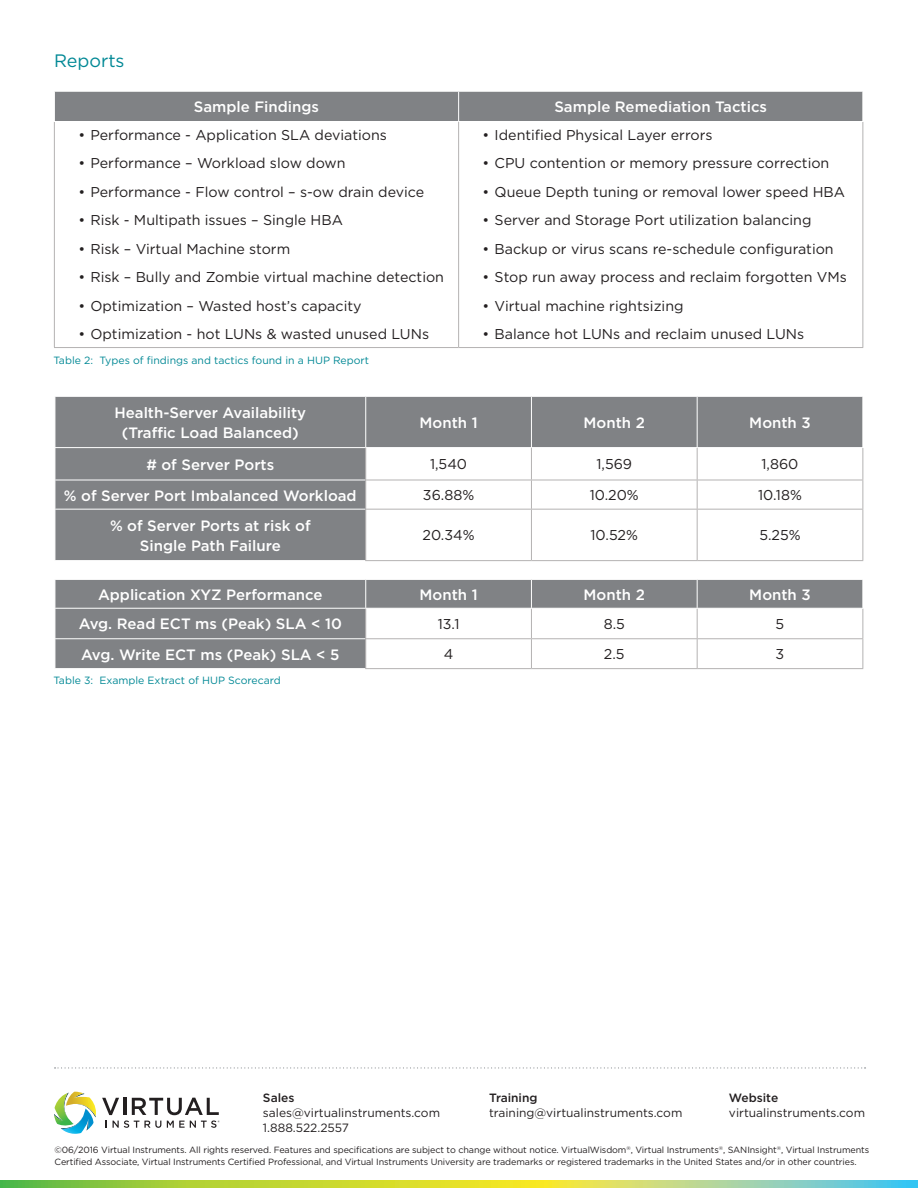
<style>
.page{position:relative;width:918px;height:1188px;background:#fff}
.page>*{position:absolute;margin:0;border:0;box-sizing:border-box;transform-origin:0 0}
.Subheading{font:18px "Gotham";color:#008895}
.Table_Head{font:500 15px/19.5px "Gotham";color:#fff;text-align:center}
.Table_Body{font:14.25px "Gotham";color:#231f20}
.t1{font:12px/15px "Gotham";color:#231f20}
.t2{font:500 12px "Gotham";color:#231f20}
.Picture_Description{font:10.5px "Gotham";color:#008895}
.Body_Copy{font:9px/12px "Gotham";letter-spacing:-.01em;color:#231f20}
</style>
<div class="page">
<svg style="left:102px;top:1098px;width:118px;height:30px"></svg>
<svg style="left:54px;top:1092px;width:42px;height:42px"></svg>
<svg style="left:55px;top:1067px;width:811px;height:2px"></svg>
<svg style="left:0;top:1180px;width:918px;height:8px;background:#afd45f"></svg>
<hr style="left:54px;top:122px;width:1px;height:225px;background:#b4b2b2">
<hr style="left:458px;top:122px;width:1px;height:225px;background:#b4b2b2">
<hr style="left:862px;top:122px;width:1px;height:225px;background:#b4b2b2">
<hr style="left:54px;top:347px;width:405px;height:1px;background:#b4b2b2">
<hr style="left:459px;top:347px;width:404px;height:1px;background:#b4b2b2">
<div style="left:54px;top:91px;width:809px;height:30px;background:#808285"></div>
<svg style="left:56px;top:397px;width:806px;height:163px;fill:#808285"></svg>
<hr style="left:365px;top:397px;width:1px;height:50px;background:#fff">
<hr style="left:531px;top:397px;width:1px;height:50px;background:#fff">
<hr style="left:697px;top:397px;width:1px;height:50px;background:#fff">
<hr style="left:55px;top:447px;width:311px;height:1px;background:#fff">
<hr style="left:366px;top:447px;width:165px;height:1px;background:#fff">
<hr style="left:531px;top:447px;width:166px;height:1px;background:#fff">
<hr style="left:697px;top:447px;width:166px;height:1px;background:#fff">
<hr style="left:55px;top:480px;width:310px;height:1px;background:#fff">
<svg style="left:55px;top:480px;width:1px;height:29px"></svg>
<hr style="left:55px;top:509px;width:310px;height:1px;background:#fff">
<hr style="left:365px;top:448px;width:1px;height:32px;background:#b4b2b2">
<hr style="left:531px;top:448px;width:1px;height:32px;background:#b4b2b2">
<hr style="left:697px;top:448px;width:1px;height:32px;background:#b4b2b2">
<hr style="left:862px;top:448px;width:1px;height:32px;background:#b4b2b2">
<hr style="left:365px;top:480px;width:166px;height:1px;background:#b4b2b2">
<svg style="left:365px;top:481px;width:1px;height:28px"></svg>
<hr style="left:531px;top:480px;width:166px;height:1px;background:#b4b2b2">
<svg style="left:531px;top:480px;width:1px;height:29px"></svg>
<hr style="left:697px;top:480px;width:166px;height:1px;background:#b4b2b2">
<svg style="left:697px;top:480px;width:1px;height:29px"></svg>
<svg style="left:862px;top:480px;width:1px;height:29px"></svg>
<hr style="left:365px;top:509px;width:166px;height:1px;background:#b4b2b2">
<hr style="left:365px;top:510px;width:1px;height:50px;background:#b4b2b2">
<hr style="left:531px;top:509px;width:166px;height:1px;background:#b4b2b2">
<hr style="left:531px;top:510px;width:1px;height:50px;background:#b4b2b2">
<hr style="left:697px;top:509px;width:166px;height:1px;background:#b4b2b2">
<hr style="left:697px;top:510px;width:1px;height:50px;background:#b4b2b2">
<hr style="left:862px;top:510px;width:1px;height:50px;background:#b4b2b2">
<hr style="left:365px;top:560px;width:166px;height:1px;background:#b4b2b2">
<hr style="left:531px;top:560px;width:166px;height:1px;background:#b4b2b2">
<hr style="left:697px;top:560px;width:166px;height:1px;background:#b4b2b2">
<svg style="left:56px;top:580px;width:806px;height:88px;fill:#808285"></svg>
<hr style="left:55px;top:638px;width:310px;height:1px;background:#fff">
<hr style="left:365px;top:638px;width:166px;height:1px;background:#b4b2b2">
<hr style="left:531px;top:638px;width:166px;height:1px;background:#b4b2b2">
<hr style="left:697px;top:638px;width:166px;height:1px;background:#b4b2b2">
<hr style="left:365px;top:668px;width:166px;height:1px;background:#b4b2b2">
<hr style="left:531px;top:668px;width:166px;height:1px;background:#b4b2b2">
<hr style="left:697px;top:668px;width:166px;height:1px;background:#b4b2b2">
<svg style="left:55px;top:580px;width:1px;height:88px"></svg>
<svg style="left:365px;top:580px;width:1px;height:88px"></svg>
<svg style="left:531px;top:580px;width:1px;height:88px"></svg>
<svg style="left:697px;top:580px;width:1px;height:88px"></svg>
<svg style="left:862px;top:580px;width:1px;height:88px"></svg>
<hr style="left:55px;top:608px;width:311px;height:1px;background:#fff">
<hr style="left:366px;top:608px;width:165px;height:1px;background:#fff">
<hr style="left:531px;top:608px;width:166px;height:1px;background:#fff">
<hr style="left:697px;top:608px;width:166px;height:1px;background:#fff">
<p class="Subheading" style="left:54px;top:51px;width:72px">Reports</p>
<p class="Table_Head" style="left:194px;top:97px;width:127px">Sample Findings</p>
<p class="Table_Head" style="left:554px;top:97px;width:214px">Sample Remediation Tactics</p>
<p class="Table_Body" style="left:78px;top:127px;width:310px">• Performance - Application SLA deviations</p>
<p class="Table_Body" style="left:78px;top:156px;width:269px">• Performance – Workload slow down</p>
<p class="Table_Body" style="left:78px;top:184px;width:347px">• Performance - Flow control – s-ow drain device</p>
<p class="Table_Body" style="left:78px;top:213px;width:266px">• Risk - Multipath issues – Single HBA</p>
<p class="Table_Body" style="left:78px;top:241px;width:213px">• Risk – Virtual Machine storm</p>
<p class="Table_Body" style="left:78px;top:270px;width:367px">• Risk – Bully and Zombie virtual machine detection</p>
<p class="Table_Body" style="left:78px;top:298px;width:285px">• Optimization – Wasted host’s capacity</p>
<p class="Table_Body" style="left:78px;top:327px;width:352px">• Optimization - hot LUNs &amp; wasted unused LUNs</p>
<p class="Table_Body" style="left:483px;top:127px;width:231px">• Identified Physical Layer errors</p>
<p class="Table_Body" style="left:483px;top:156px;width:348px">• CPU contention or memory pressure correction</p>
<p class="Table_Body" style="left:483px;top:184px;width:364px">• Queue Depth tuning or removal lower speed HBA</p>
<p class="Table_Body" style="left:483px;top:213px;width:330px">• Server and Storage Port utilization balancing</p>
<p class="Table_Body" style="left:483px;top:241px;width:353px">• Backup or virus scans re-schedule configuration</p>
<p class="Table_Body" style="left:483px;top:270px;width:366px">• Stop run away process and reclaim forgotten VMs</p>
<p class="Table_Body" style="left:483px;top:298px;width:202px">• Virtual machine rightsizing</p>
<p class="Table_Body" style="left:483px;top:327px;width:323px">• Balance hot LUNs and reclaim unused LUNs</p>
<p class="Picture_Description" style="left:53px;top:354px;width:317px">Table 2: Types of findings and tactics found in a HUP Report</p>
<p class="Table_Head" style="left:114px;top:403px;width:193px">Health-Server Availability (Traffic Load Balanced)</p>
<p class="Table_Head" style="left:420px;top:413px;width:60px">Month 1</p>
<p class="Table_Head" style="left:584px;top:413px;width:63px">Month 2</p>
<p class="Table_Head" style="left:749px;top:413px;width:63px">Month 3</p>
<p class="Table_Head" style="left:146px;top:455px;width:129px"># of Server Ports</p>
<p class="Table_Body" style="left:430px;top:456px;width:39px">1,540</p>
<p class="Table_Body" style="left:597px;top:456px;width:37px">1,569</p>
<p class="Table_Body" style="left:762px;top:456px;width:38px">1,860</p>
<p class="Table_Head" style="left:64px;top:485px;width:294px">% of Server Port Imbalanced Workload</p>
<p class="Table_Body" style="left:423px;top:487px;width:53px">36.88%</p>
<p class="Table_Body" style="left:590px;top:487px;width:51px">10.20%</p>
<p class="Table_Body" style="left:758px;top:487px;width:45px">10.18%</p>
<p class="Table_Head" style="left:110px;top:516px;width:202px">% of Server Ports at risk of<br>Single Path Failure</p>
<p class="Table_Body" style="left:423px;top:527px;width:54px">20.34%</p>
<p class="Table_Body" style="left:591px;top:527px;width:49px">10.52%</p>
<p class="Table_Body" style="left:759px;top:527px;width:43px">5.25%</p>
<p class="Table_Head" style="left:98px;top:585px;width:226px">Application XYZ Performance</p>
<p class="Table_Head" style="left:420px;top:585px;width:60px">Month 1</p>
<p class="Table_Head" style="left:584px;top:585px;width:63px">Month 2</p>
<p class="Table_Head" style="left:749px;top:585px;width:63px">Month 3</p>
<p class="Table_Head" style="left:79px;top:614px;width:265px">Avg. Read ECT ms (Peak) SLA &lt; 10</p>
<p class="Table_Body" style="left:438px;top:616px;width:23px">13.1</p>
<p class="Table_Body" style="left:604px;top:616px;width:23px">8.5</p>
<p class="Table_Body" style="left:776px;top:616px;width:10px">5</p>
<p class="Table_Head" style="left:81px;top:644px;width:260px">Avg. Write ECT ms (Peak) SLA &lt; 5</p>
<p class="Table_Body" style="left:444px;top:646px;width:11px">4</p>
<p class="Table_Body" style="left:604px;top:646px;width:22px">2.5</p>
<p class="Table_Body" style="left:776px;top:646px;width:10px">3</p>
<p class="Picture_Description" style="left:53px;top:674px;width:229px">Table 3: Example Extract of HUP Scorecard</p>
<p class="t2" style="left:263px;top:1090px;width:33px">Sales</p>
<p class="t1" style="left:263px;top:1105px;width:179px">sales@virtualinstruments.com<br>1.888.522.2557</p>
<p class="Body_Copy" style="left:55px;top:1144px;width:816px">©06/2016 Virtual Instruments. All rights reserved. Features and specifications are subject to change without notice. VirtualWisdom<sup>®</sup>, Virtual Instruments<sup>®</sup>, SANInsight<sup>®</sup>, Virtual Instruments<br>Certified Associate, Virtual Instruments Certified Professional, and Virtual Instruments University are trademarks or registered trademarks in the United States and/or in other countries.</p>
<p class="t2" style="left:729px;top:1090px;width:51px">Website</p>
<p class="t1" style="left:729px;top:1105px;width:138px">virtualinstruments.com</p>
<p class="t2" style="left:489px;top:1090px;width:50px">Training</p>
<p class="t1" style="left:489px;top:1105px;width:195px">training@virtualinstruments.com</p>
</div>
